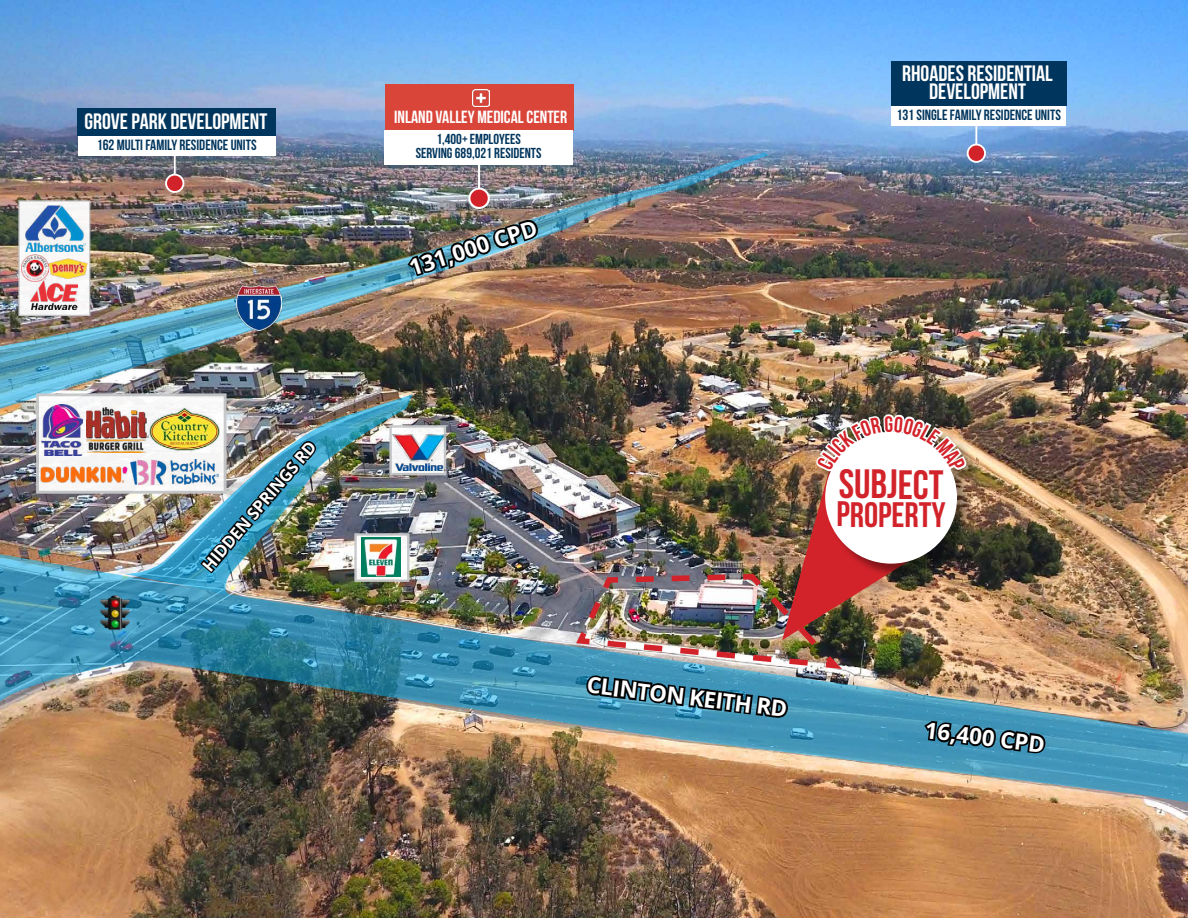
<style>
.page{position:relative;width:1188px;height:918px;background:#fff}
.page>*{position:absolute;margin:0;border:0;box-sizing:border-box;transform-origin:0 0}
.t1{font:41.1px "Bebas Neue";letter-spacing:-.005em;color:#d2232a}
.t2{font:35.4px "Bebas Neue";letter-spacing:-.005em;color:#d2232a}
.t3{font:22.2px/18px "Bebas Neue";color:#fff;text-align:center}
.t4{font:700 22.2px "Open Sans";color:#fff}
.t5{font:17.55px "Bebas Neue";color:#fff}
.t6{font:700 16.8px "Open Sans";color:#fff}
.t7{font:14.85px "Bebas Neue";color:#00355d}
.t8{font:14.55px/14.5px "Bebas Neue";color:#00355d;text-align:center}
</style>
<div class="page">
<img style="left:0;top:0;width:1188px;height:918px">
<img style="left:0;top:152px;width:769px;height:258px">
<img style="left:237px;top:286px;width:45px;height:45px">
<img style="left:0;top:553px;width:1188px;height:299px">
<div style="left:36px;top:393px;width:191px;height:101px;background:#f6f6f6;border:3px solid #c7c8ca"></div>
<img style="left:37px;top:462px;width:87px;height:25px">
<img style="left:41px;top:404px;width:41px;height:51px">
<img style="left:86px;top:408px;width:38px;height:44px">
<div style="left:389px;top:425px;width:57px;height:50px;background:#f7f7f8;border:2px solid #c7c8ca"></div>
<img style="left:413px;top:434px;width:33px;height:37px">
<img style="left:405px;top:218px;width:136px;height:61px">
<div style="left:18px;top:200px;width:72px;height:116px;background:#f8f7f7;border:1px solid #c7c8ca"></div>
<img style="left:25px;top:206px;width:61px;height:46px">
<img style="left:30px;top:282px;width:47px;height:27px">
<img style="left:49px;top:258px;width:39px;height:20px">
<img style="left:22px;top:254px;width:27px;height:28px">
<hr style="left:478px;top:155px;width:2px;height:43px;background:#fff">
<div style="left:385px;top:84px;width:189px;height:47px;background:#da453a"></div>
<img style="left:472px;top:89px;width:17px;height:17px">
<div style="left:384px;top:131px;width:189px;height:34px;background:#fff"></div>
<div style="left:469px;top:189px;width:20px;height:19px;background:#d2232a;border-radius:50%"></div>
<div style="left:468px;top:188px;width:22px;height:21px;border:2px solid #fff;border-radius:50%"></div>
<hr style="left:174px;top:144px;width:2px;height:39px;background:#fff">
<div style="left:166px;top:175px;width:17px;height:17px;background:#d2232a;border-radius:50%"></div>
<div style="left:165px;top:174px;width:19px;height:19px;border:2px solid #fff;border-radius:50%"></div>
<div style="left:78px;top:136px;width:198px;height:19px;background:#fff"></div>
<div style="left:78px;top:108px;width:198px;height:28px;background:#00355d"></div>
<img style="left:99px;top:595px;width:34px;height:38px">
<hr style="left:975px;top:114px;width:2px;height:39px;background:#fff">
<div style="left:968px;top:145px;width:17px;height:17px;background:#d2232a;border-radius:50%"></div>
<div style="left:967px;top:144px;width:19px;height:19px;border:2px solid #fff;border-radius:50%"></div>
<div style="left:891px;top:106px;width:175px;height:19px;background:#fff"></div>
<div style="left:891px;top:62px;width:175px;height:44px;background:#00355d"></div>
<img style="left:124px;top:394px;width:289px;height:201px">
<img style="left:198px;top:439px;width:120px;height:136px">
<img style="left:572px;top:218px;width:476px;height:538px">
<h3 class="t3" style="left:902px;top:64px;width:152px">RHOADES RESIDENTIAL<br>DEVELOPMENT</h3>
<h3 class="t3" style="left:85px;top:112px;width:184px">GROVE PARK DEVELOPMENT</h3>
<p class="t7" style="left:897px;top:107px;width:166px">131 SINGLE FAMILY RESIDENCE UNITS</p>
<p class="t5" style="left:394px;top:108px;width:174px">INLAND VALLEY MEDICAL CENTER</p>
<p class="t8" style="left:416px;top:131px;width:127px">1,400+ EMPLOYEES<br>SERVING 689,021 RESIDENTS</p>
<p class="t7" style="left:97px;top:137px;width:161px">162 MULTI FAMILY RESIDENCE UNITS</p>
<p class="t6" style="left:196px;top:560px;width:166px;rotate:-49deg">HIDDEN SPRINGS RD</p>
<h3 class="t4" style="left:405px;top:253px;width:135px;rotate:-18deg">131,000 CPD</h3>
<h1 class="t1" style="left:839px;top:462px;width:106px">SUBJECT</h1>
<h2 class="t2" style="left:837px;top:495px;width:110px">PROPERTY</h2>
<h3 class="t4" style="left:589px;top:669px;width:203px;rotate:7deg">CLINTON KEITH RD</h3>
<h3 class="t4" style="left:927px;top:714px;width:122px;rotate:7deg">16,400 CPD</h3>
</div>
